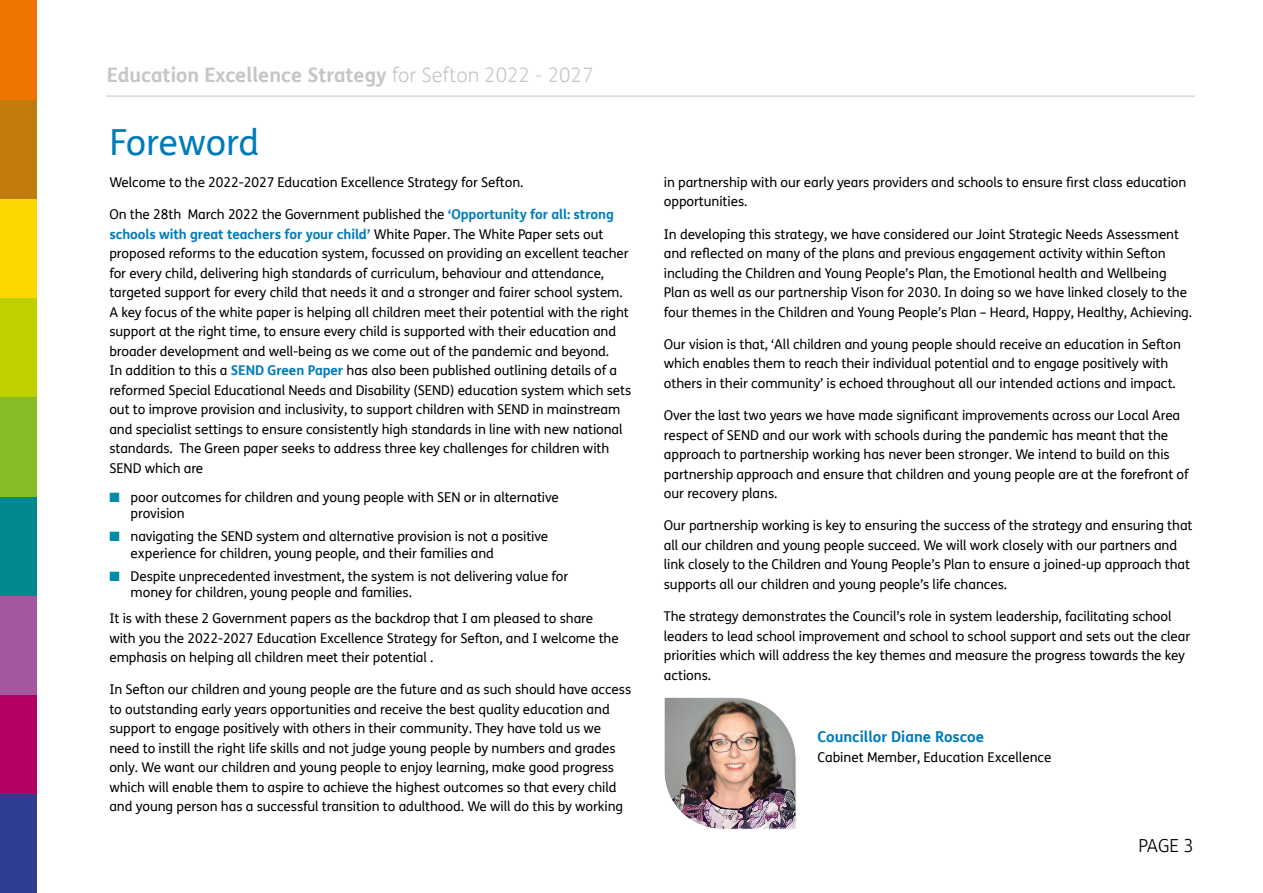
<style>
.page{position:relative;width:1263px;height:893px;background:#fff}
.page>*{position:absolute;margin:0;border:0;box-sizing:border-box;transform-origin:0 0}
.Heading_24pt_copy{font:36px "FS Me";letter-spacing:-.01em;color:#007cbb}
.t1{font:700 19.95px "FS Me";color:#c6c6c6}
.t2{font:300 18px "FS Me";color:#000}
.Body{font:700 15px "FS Me";color:#007cbb}
.Body-2{font:13.5px/19.5px "FS Me";letter-spacing:-.005em;color:#000}
.s1{font-weight:300}
.s2{font-weight:700;color:#007cbb}
.s3{color:#008ba9}
</style>
<div class="page">
<div style="left:0;top:794px;width:36px;height:99px;background:#303e91"></div>
<div style="left:0;top:298px;width:36px;height:99px;background:#bed000"></div>
<div style="left:0;top:695px;width:36px;height:99px;background:#b50063"></div>
<div style="left:0;top:595px;width:36px;height:100px;background:#a2579e"></div>
<div style="left:0;top:496px;width:36px;height:99px;background:#008a8e"></div>
<div style="left:0;top:397px;width:36px;height:99px;background:#86bc25"></div>
<div style="left:0;top:198px;width:36px;height:100px;background:#fed700"></div>
<div style="left:0;top:99px;width:36px;height:99px;background:#c17b0c"></div>
<div style="left:0;top:0;width:36px;height:99px;background:#ee7402"></div>
<hr style="left:106px;top:96px;width:1089px;height:1px;background:#c6c6c6">
<img style="left:664px;top:697px;width:133px;height:133px">
<h2 class="t1" style="left:107px;top:60px;width:488px">Education Excellence Strategy <span class="s1">for Sefton 2022 - 2027</span></h2>
<p class="Heading_24pt_copy" style="left:109px;top:117px;width:152px">Foreword</p>
<p class="Body-2" style="left:109px;top:172px;width:416px">Welcome to the 2022-2027 Education Excellence Strategy for Sefton.</p>
<p class="Body-2" style="left:109px;top:204px;width:523px">On the 28th March 2022 the Government published the <span class="s2">‘Opportunity for all: strong schools with great teachers for your child’</span> White Paper. The White Paper sets out proposed reforms to the education system, focussed on providing an excellent teacher for every child, delivering high standards of curriculum, behaviour and attendance, targeted support for every child that needs it and a stronger and fairer school system.<br>A key focus of the white paper is helping all children meet their potential with the right support at the right time, to ensure every child is supported with their education and broader development and well-being as we come out of the pandemic and beyond.<br>In addition to this a <span class="s2">SEND Green Paper</span> has also been published outlining details of a reformed Special Educational Needs and Disability (SEND) education system which sets out to improve provision and inclusivity, to support children with SEND in mainstream and specialist settings to ensure consistently high standards in line with new national standards. The Green paper seeks to address three key challenges for children with SEND which are</p>
<p class="Body-2" style="left:131px;top:489px;width:430px;line-height:16.5px;text-indent:-21px"><span class="s3">■</span> poor outcomes for children and young people with SEN or in alternative provision</p>
<p class="Body-2" style="left:131px;top:528px;width:419px;line-height:16.5px;text-indent:-21px"><span class="s3">■</span> navigating the SEND system and alternative provision is not a positive experience for children, young people, and their families and</p>
<p class="Body-2" style="left:131px;top:567px;width:439px;line-height:16.5px;text-indent:-21px"><span class="s3">■</span> Despite unprecedented investment, the system is not delivering value for money for children, young people and families.</p>
<p class="Body-2" style="left:109px;top:608px;width:511px">It is with these 2 Government papers as the backdrop that I am pleased to share with you the 2022-2027 Education Excellence Strategy for Sefton, and I welcome the emphasis on helping all children meet their potential .</p>
<p class="Body-2" style="left:109px;top:679px;width:523px">In Sefton our children and young people are the future and as such should have access to outstanding early years opportunities and receive the best quality education and support to engage positively with others in their community. They have told us we need to instill the right life skills and not judge young people by numbers and grades only. We want our children and young people to enjoy learning, make good progress which will enable them to aspire to achieve the highest outcomes so that every child and young person has a successful transition to adulthood. We will do this by working</p>
<p class="Body-2" style="left:664px;top:172px;width:524px">in partnership with our early years providers and schools to ensure first class education opportunities.</p>
<p class="Body-2" style="left:664px;top:224px;width:530px">In developing this strategy, we have considered our Joint Strategic Needs Assessment and reflected on many of the plans and previous engagement activity within Sefton including the Children and Young People’s Plan, the Emotional health and Wellbeing Plan as well as our partnership Vison for 2030. In doing so we have linked closely to the four themes in the Children and Young People’s Plan – Heard, Happy, Healthy, Achieving.</p>
<p class="Body-2" style="left:664px;top:334px;width:519px">Our vision is that, ‘All children and young people should receive an education in Sefton which enables them to reach their individual potential and to engage positively with others in their community’ is echoed throughout all our intended actions and impact.</p>
<p class="Body-2" style="left:664px;top:405px;width:526px">Over the last two years we have made significant improvements across our Local Area respect of SEND and our work with schools during the pandemic has meant that the approach to partnership working has never been stronger. We intend to build on this partnership approach and ensure that children and young people are at the forefront of our recovery plans.</p>
<p class="Body-2" style="left:664px;top:516px;width:530px">Our partnership working is key to ensuring the success of the strategy and ensuring that all our children and young people succeed. We will work closely with our partners and link closely to the Children and Young People’s Plan to ensure a joined-up approach that supports all our children and young people’s life chances.</p>
<p class="Body-2" style="left:664px;top:606px;width:528px">The strategy demonstrates the Council’s role in system leadership, facilitating school leaders to lead school improvement and school to school support and sets out the clear priorities which will address the key themes and measure the progress towards the key actions.</p>
<p class="Body" style="left:818px;top:725px;width:168px">Councillor Diane Roscoe</p>
<p class="Body-2" style="left:818px;top:747px;width:235px">Cabinet Member, Education Excellence</p>
<h3 class="t2" style="left:1138px;top:834px;width:57px">PAGE 3</h3>
</div>
